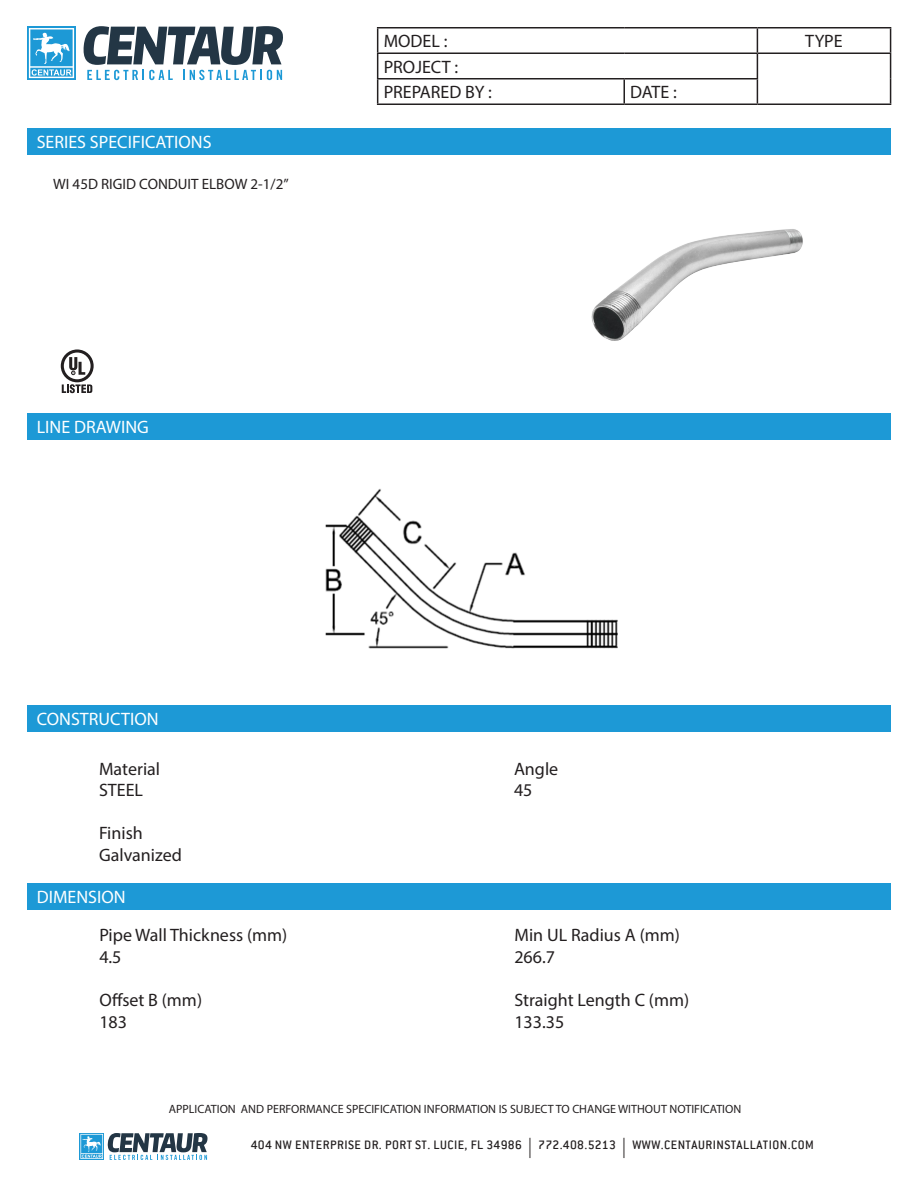
<style>
.page{position:relative;width:918px;height:1188px;background:#fff}
.page>*{position:absolute;margin:0;border:0;box-sizing:border-box;transform-origin:0 0}
.t1{font:18px/21.6px "Myriad Pro";color:#231f20}
.t2{font:18px "Myriad Pro";color:#fff}
.t3{font:15px "Myriad Pro";color:#231f20}
.t4{font:500 13.5px "Conduit ITC";letter-spacing:.035em;color:#231f20}
.t5{font:12px "Myriad Pro";color:#231f20}
.s1{font-family:"Myriad Pro";font-weight:400;font-size:20.25px}
</style>
<div class="page">
<svg style="left:80px;top:1133px;width:128px;height:27px"></svg>
<hr style="left:377px;top:27px;width:247px;height:1px;background:#231f20">
<hr style="left:624px;top:27px;width:133px;height:1px;background:#231f20">
<hr style="left:757px;top:27px;width:134px;height:1px;background:#231f20">
<hr style="left:377px;top:52px;width:247px;height:2px;background:#231f20">
<hr style="left:624px;top:52px;width:133px;height:2px;background:#231f20">
<hr style="left:757px;top:52px;width:134px;height:2px;background:#231f20">
<hr style="left:377px;top:78px;width:247px;height:2px;background:#231f20">
<svg style="left:377px;top:28px;width:1px;height:76px"></svg>
<hr style="left:624px;top:78px;width:134px;height:2px;background:#231f20">
<hr style="left:623px;top:80px;width:2px;height:24px;background:#231f20">
<svg style="left:757px;top:28px;width:1px;height:76px"></svg>
<svg style="left:890px;top:28px;width:1px;height:76px"></svg>
<hr style="left:377px;top:104px;width:247px;height:1px;background:#231f20">
<hr style="left:624px;top:104px;width:133px;height:1px;background:#231f20">
<hr style="left:757px;top:104px;width:134px;height:1px;background:#231f20">
<div style="left:27px;top:129px;width:864px;height:26px;background:#1d99d6"></div>
<div style="left:27px;top:414px;width:864px;height:26px;background:#1d99d6"></div>
<div style="left:27px;top:705px;width:864px;height:27px;background:#1d99d6"></div>
<div style="left:27px;top:26px;width:49px;height:54px;background:linear-gradient(to right,#32a2d9,#32a2d9)"></div>
<svg style="left:29px;top:28px;width:45px;height:50px"></svg>
<svg style="left:83px;top:26px;width:200px;height:54px"></svg>
<img style="left:591px;top:229px;width:212px;height:112px">
<img style="left:326px;top:489px;width:291px;height:159px">
<div style="left:27px;top:883px;width:864px;height:26px;background:#1d99d6"></div>
<svg style="left:61px;top:349px;width:33px;height:44px"></svg>
<p class="t2" style="left:37px;top:131px;width:176px">SERIES SPECIFICATIONS</p>
<p class="t3" style="left:53px;top:175px;width:237px">WI 45D RIGID CONDUIT ELBOW 2-1/2”</p>
<p class="t2" style="left:37px;top:416px;width:114px">LINE DRAWING</p>
<p class="t1" style="left:384px;top:30px;width:65px">MODEL :</p>
<p class="t1" style="left:805px;top:30px;width:39px">TYPE</p>
<p class="t1" style="left:384px;top:54px;width:110px;line-height:25.5px">PROJECT :<br>PREPARED BY :</p>
<p class="t1" style="left:630px;top:81px;width:48px">DATE :</p>
<p class="t2" style="left:37px;top:708px;width:123px">CONSTRUCTION</p>
<p class="t1" style="left:99px;top:758px;width:63px">Material<br>STEEL</p>
<p class="t1" style="left:99px;top:822px;width:84px">Finish<br>Galvanized</p>
<p class="t2" style="left:37px;top:886px;width:90px">DIMENSION</p>
<p class="t1" style="left:99px;top:924px;width:189px">Pipe Wall Thickness (mm)<br>4.5</p>
<p class="t1" style="left:99px;top:989px;width:104px">Offset B (mm)<br>183</p>
<p class="t1" style="left:514px;top:758px;width:46px">Angle<br>45</p>
<p class="t1" style="left:514px;top:924px;width:167px">Min UL Radius A (mm)<br>266.7</p>
<p class="t1" style="left:514px;top:989px;width:176px">Straight Length C (mm)<br>133.35</p>
<p class="t5" style="left:169px;top:1101px;width:574px">APPLICATION AND PERFORMANCE SPECIFICATION INFORMATION IS SUBJECT TO CHANGE WITHOUT NOTIFICATION</p>
<p class="t4" style="left:251px;top:1137px;width:565px">404 NW ENTERPRISE DR. PORT ST. LUCIE, FL 34986 <span class="s1">|</span> 772.408.5213 <span class="s1">|</span> WWW.CENTAURINSTALLATION.COM</p>
</div>
